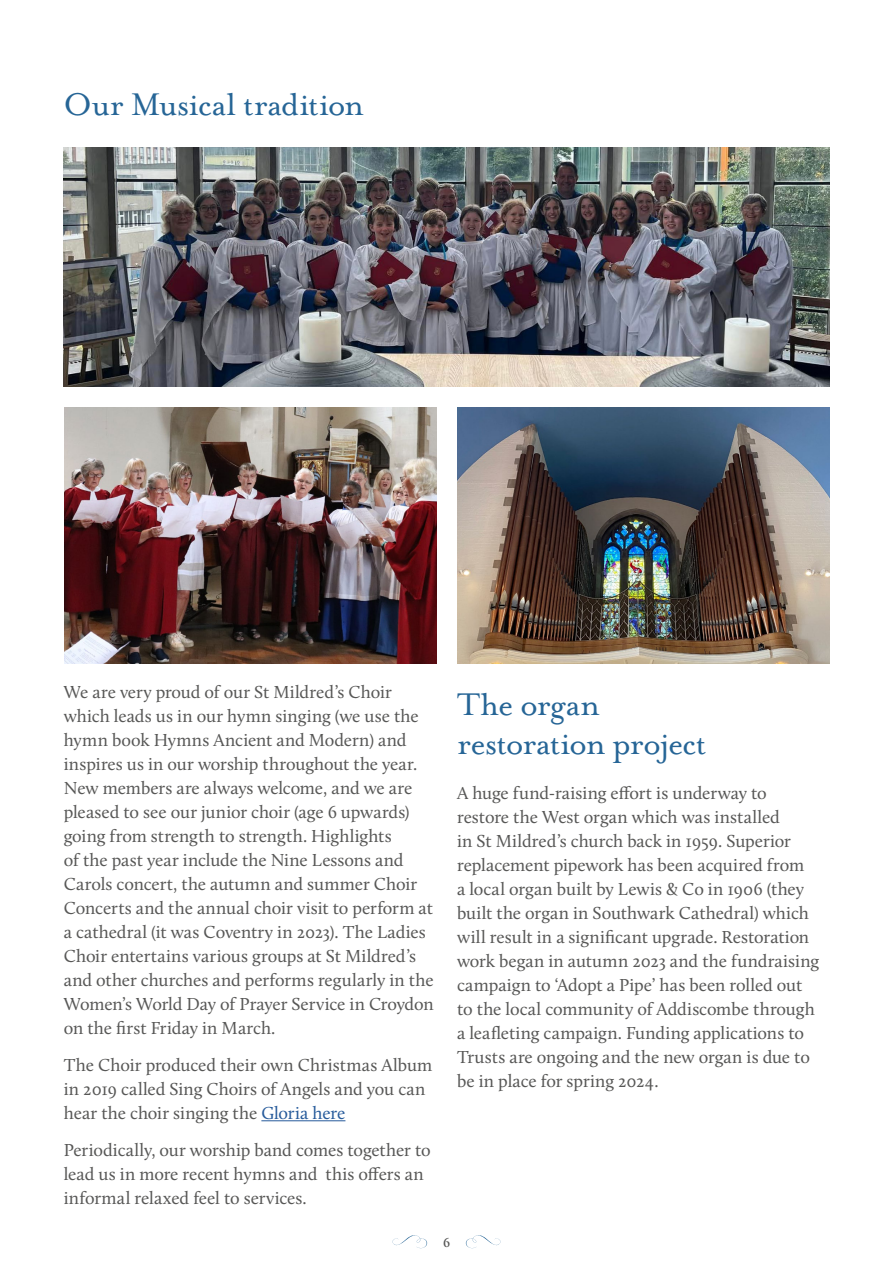
<style>
.page{position:relative;width:893px;height:1263px;background:#fff}
.page>*{position:absolute;margin:0;border:0;box-sizing:border-box;transform-origin:0 0}
.t1{font:36px/39px "Mrs Eaves OT";letter-spacing:-.025em;color:#266596}
.t2{font:18px/24px "Calluna";letter-spacing:-.005em;color:#575756}
.t3{font:600 13.5px "Calluna";color:#575756}
.s1{color:#275b9b}
</style>
<div class="page">
<svg style="left:465px;top:1235px;width:36px;height:13px"></svg>
<svg style="left:392px;top:1235px;width:36px;height:13px"></svg>
<hr style="left:261px;top:1120px;width:84px;height:1px;background:#275b9b">
<img style="left:64px;top:147px;width:765px;height:239px">
<img style="left:457px;top:407px;width:372px;height:256px">
<img style="left:64px;top:407px;width:372px;height:256px">
<h1 class="t1" style="left:64px;top:86px;width:302px">Our Musical tradition</h1>
<p class="t2" style="left:64px;top:680px;width:371px">We are very proud of our St Mildred’s Choir which leads us in our hymn singing (we use the hymn book Hymns Ancient and Modern) and inspires us in our worship throughout the year.<br>New members are always welcome, and we are pleased to see our junior choir (age 6 upwards) going from strength to strength. Highlights<br>of the past year include the Nine Lessons and Carols concert, the autumn and summer Choir Concerts and the annual choir visit to perform at a cathedral (it was Coventry in 2023). The Ladies Choir entertains various groups at St Mildred’s and other churches and performs regularly in the Women’s World Day of Prayer Service in Croydon on the first Friday in March.</p>
<p class="t2" style="left:64px;top:1053px;width:370px">The Choir produced their own Christmas Album in 2019 called Sing Choirs of Angels and you can hear the choir singing the <span class="s1">Gloria here</span></p>
<p class="t2" style="left:64px;top:1137px;width:368px">Periodically, our worship band comes together to lead us in more recent hymns and this offers an informal relaxed feel to services.</p>
<h1 class="t1" style="left:457px;top:685px;width:251px">The organ restoration project</h1>
<p class="t2" style="left:457px;top:781px;width:364px">A huge fund-raising effort is underway to restore the West organ which was installed<br>in St Mildred’s church back in 1959. Superior replacement pipework has been acquired from<br>a local organ built by Lewis &amp; Co in 1906 (they built the organ in Southwark Cathedral) which will result in a significant upgrade. Restoration work began in autumn 2023 and the fundraising campaign to ‘Adopt a Pipe’ has been rolled out to the local community of Addiscombe through a leafleting campaign. Funding applications to Trusts are ongoing and the new organ is due to be in place for spring 2024.</p>
<p class="t3" style="left:443px;top:1234px;width:8px">6</p>
</div>
